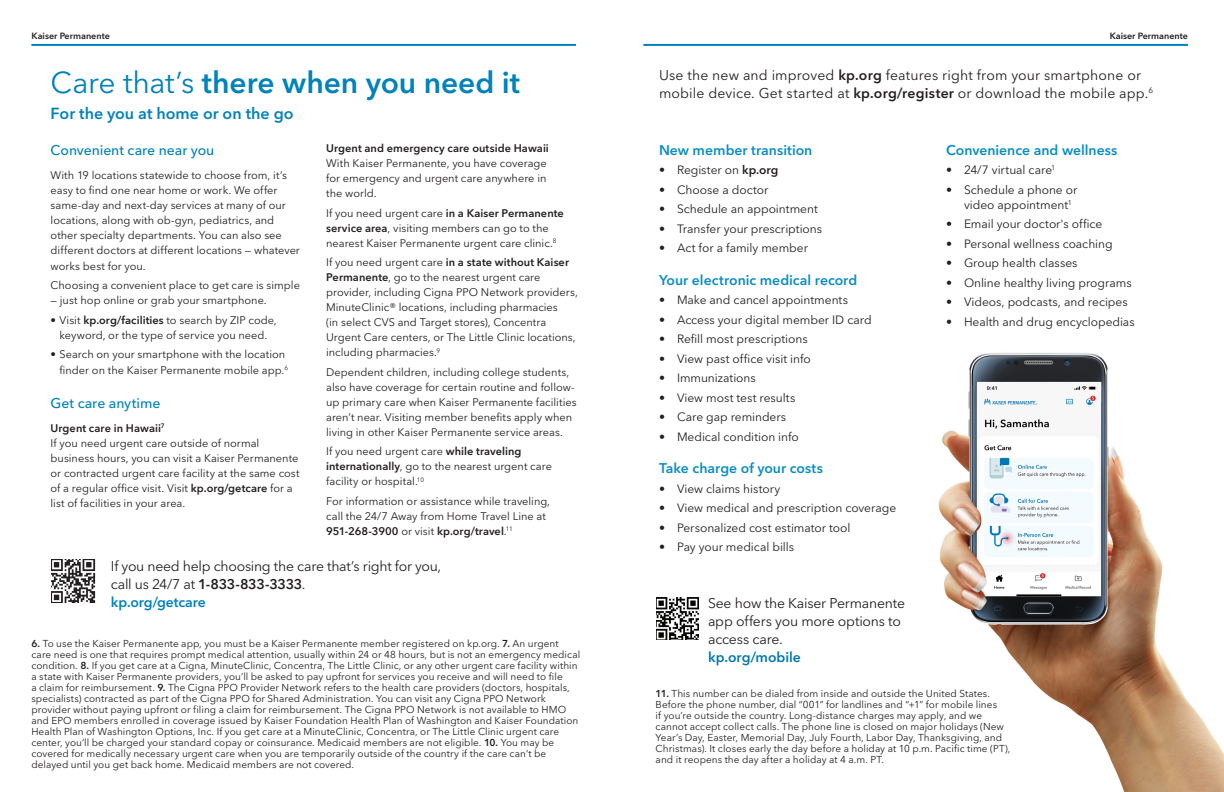
<style>
.page{position:relative;width:1224px;height:792px;background:#fff}
.page>*{position:absolute;margin:0;border:0;box-sizing:border-box;transform-origin:0 0}
.Page_Header_28_30{font:600 30px "Avenir Next LT Pro";letter-spacing:-.005em;color:#0082bb}
.Intro_copy{font:600 16px "Avenir Next LT Pro";color:#0082bb}
.Intro_copy-2{font:14px/18px "Avenir Next LT Pro";letter-spacing:.01em;color:#231f20}
.Subhead{font:600 14px "Avenir Next LT Pro";color:#0a8ec3}
.Body_11_15{font:14px/18px "Avenir Next LT Pro";letter-spacing:-.02em;color:#231f20}
.Body_11_5_16{font:14px/18px "Avenir Next LT Pro";letter-spacing:-.015em;color:#231f20}
.Paragraph_Header_1{font:500 14px "Avenir Next LT Pro";letter-spacing:-.005em;color:#0082bb}
.t1{font:12px/15px "Avenir Next LT Pro";letter-spacing:-.005em;color:#231f20}
.Body_11_15-2{font:11px/15px "Avenir Next LT Pro";color:#231f20}
.Body_11_15-3{font:600 11px "Avenir Next LT Pro";letter-spacing:.005em;color:#231f20}
.Body_11_15-4{font:10px/11px "Avenir Next LT Pro";letter-spacing:.005em;color:#231f20}
.folio{font:600 9px "Avenir Next LT Pro";color:#231f20}
.s1{font-weight:400}
.s2{font-weight:600}
.s3{font-weight:600;color:#0082bb}
.s4{font-weight:600;color:#0078b3}
</style>
<div class="page">
<hr style="left:31px;top:44px;width:545px;height:2px;background:#0082bb">
<img style="left:51px;top:560px;width:44px;height:42px">
<hr style="left:643px;top:44px;width:545px;height:2px;background:#0082bb">
<img style="left:938px;top:353px;width:286px;height:439px">
<img style="left:656px;top:598px;width:42px;height:42px">
<p class="folio" style="left:32px;top:31px;width:80px">Kaiser Permanente</p>
<p class="Page_Header_28_30" style="left:51px;top:64px;width:471px"><span class="s1">Care that’s</span> there when you need it</p>
<p class="Intro_copy" style="left:51px;top:103px;width:245px">For the you at home or on the go</p>
<p class="Paragraph_Header_1" style="left:51px;top:141px;width:165px">Convenient care near you</p>
<p class="Body_11_15-2" style="left:51px;top:167px;width:251px">With 19 locations statewide to choose from, it’s easy to find one near home or work. We offer same-day and next-day services at many of our locations, along with ob-gyn, pediatrics, and other specialty departments. You can also see different doctors at different locations — whatever</p>
<p class="Body_11_15-2" style="left:51px;top:258px;width:97px">works best for you.</p>
<p class="Body_11_15-2" style="left:51px;top:278px;width:251px">Choosing a convenient place to get care is simple</p>
<p class="Body_11_15-2" style="left:51px;top:293px;width:218px">— just hop online or grab your smartphone.</p>
<p class="Body_11_15-2" style="left:51px;top:312px;width:228px;text-align:center">• Visit <span class="s2">kp.org/facilities</span> to search by ZIP code, keyword, or the type of service you need.</p>
<p class="Body_11_15-2" style="left:51px;top:346px;width:239px;line-height:16px;text-align:right">• Search on your smartphone with the location finder on the Kaiser Permanente mobile app.<sup>6</sup></p>
<p class="Paragraph_Header_1" style="left:51px;top:395px;width:111px">Get care anytime</p>
<p class="Body_11_15-3" style="left:51px;top:421px;width:116px">Urgent care in Hawaii<sup>7</sup></p>
<p class="Body_11_15-2" style="left:51px;top:436px;width:251px">If you need urgent care outside of normal business hours, you can visit a Kaiser Permanente or contracted urgent care facility at the same cost of a regular office visit. Visit <span class="s2">kp.org/getcare</span> for a list of facilities in your area.</p>
<p class="Body_11_15-3" style="left:326px;top:142px;width:224px">Urgent and emergency care outside Hawaii</p>
<p class="Body_11_15-2" style="left:326px;top:156px;width:222px;text-align:justify">With Kaiser Permanente, you have coverage for emergency and urgent care anywhere in the world.</p>
<p class="Body_11_15-2" style="left:326px;top:205px;width:239px">If you need urgent care <span class="s2">in a Kaiser Permanente service area</span>, visiting members can go to the nearest Kaiser Permanente urgent care clinic.<sup>8</sup></p>
<p class="Body_11_15-2" style="left:326px;top:255px;width:253px">If you need urgent care <span class="s2">in a state without Kaiser Permanente</span>, go to the nearest urgent care provider, including Cigna PPO Network providers, MinuteClinic® locations, including pharmacies<br>(in select CVS and Target stores), Concentra Urgent Care centers, or The Little Clinic locations, including pharmacies.<sup>9</sup></p>
<p class="Body_11_15-2" style="left:326px;top:364px;width:252px">Dependent children, including college students, also have coverage for certain routine and follow&shy;up primary care when Kaiser Permanente facilities aren’t near. Visiting member benefits apply when living in other Kaiser Permanente service areas.</p>
<p class="Body_11_15-2" style="left:326px;top:444px;width:227px">If you need urgent care <span class="s2">while traveling internationally</span>, go to the nearest urgent care facility or hospital.<sup>10</sup></p>
<p class="Body_11_15-2" style="left:326px;top:493px;width:226px">For information or assistance while traveling, call the 24/7 Away from Home Travel Line at<br><span class="s2">951-268-3900</span> or visit <span class="s2">kp.org/travel</span>.<sup>11</sup></p>
<p class="Body_11_15" style="left:111px;top:557px;width:332px">If you need help choosing the care that’s right for you, call us 24/7 at <span class="s2">1-833-833-3333</span>.<br><span class="s3">kp.org/getcare</span></p>
<p class="Body_11_15-4" style="left:31px;top:638px;width:550px"><span class="s2">6.</span> To use the Kaiser Permanente app, you must be a Kaiser Permanente member registered on kp.org. <span class="s2">7.</span> An urgent care need is one that requires prompt medical attention, usually within 24 or 48 hours, but is not an emergency medical condition. <span class="s2">8.</span> If you get care at a Cigna, MinuteClinic, Concentra, The Little Clinic, or any other urgent care facility within a state with Kaiser Permanente providers, you’ll be asked to pay upfront for services you receive and will need to file<br>a claim for reimbursement. <span class="s2">9.</span> The Cigna PPO Provider Network refers to the health care providers (doctors, hospitals, specialists) contracted as part of the Cigna PPO for Shared Administration. You can visit any Cigna PPO Network provider without paying upfront or filing a claim for reimbursement. The Cigna PPO Network is not available to HMO and EPO members enrolled in coverage issued by Kaiser Foundation Health Plan of Washington and Kaiser Foundation Health Plan of Washington Options, Inc. If you get care at a MinuteClinic, Concentra, or The Little Clinic urgent care center, you’ll be charged your standard copay or coinsurance. Medicaid members are not eligible. <span class="s2">10.</span> You may be covered for medically necessary urgent care when you are temporarily outside of the country if the care can’t be delayed until you get back home. Medicaid members are not covered.</p>
<p class="folio" style="left:1110px;top:31px;width:80px">Kaiser Permanente</p>
<p class="Intro_copy-2" style="left:659px;top:66px;width:496px">Use the new and improved <span class="s2">kp.org</span> features right from your smartphone or mobile device. Get started at <span class="s2">kp.org/register</span> or download the mobile app.<sup>6</sup></p>
<p class="Subhead" style="left:659px;top:141px;width:155px">New member transition</p>
<p class="t1" style="left:659px;top:162px;width:121px">• Register on <span class="s2">kp.org</span></p>
<p class="t1" style="left:659px;top:182px;width:111px">• Choose a doctor</p>
<p class="t1" style="left:659px;top:201px;width:160px">• Schedule an appointment</p>
<p class="t1" style="left:659px;top:221px;width:165px">• Transfer your prescriptions</p>
<p class="t1" style="left:659px;top:240px;width:151px">• Act for a family member</p>
<p class="Subhead" style="left:659px;top:271px;width:200px">Your electronic medical record</p>
<p class="t1" style="left:659px;top:292px;width:191px">• Make and cancel appointments</p>
<p class="t1" style="left:659px;top:312px;width:214px">• Access your digital member ID card</p>
<p class="t1" style="left:659px;top:331px;width:150px">• Refill most prescriptions</p>
<p class="t1" style="left:659px;top:351px;width:153px">• View past office visit info</p>
<p class="t1" style="left:659px;top:370px;width:98px">• Immunizations</p>
<p class="t1" style="left:659px;top:390px;width:138px">• View most test results</p>
<p class="t1" style="left:659px;top:409px;width:129px">• Care gap reminders</p>
<p class="t1" style="left:659px;top:429px;width:141px">• Medical condition info</p>
<p class="Subhead" style="left:659px;top:460px;width:165px">Take charge of your costs</p>
<p class="t1" style="left:659px;top:481px;width:123px">• View claims history</p>
<p class="t1" style="left:659px;top:500px;width:239px">• View medical and prescription coverage</p>
<p class="t1" style="left:659px;top:520px;width:193px">• Personalized cost estimator tool</p>
<p class="t1" style="left:659px;top:539px;width:137px">• Pay your medical bills</p>
<p class="Subhead" style="left:946px;top:141px;width:173px">Convenience and wellness</p>
<p class="t1" style="left:946px;top:162px;width:111px">• 24/7 virtual care<sup>1</sup></p>
<p class="t1" style="left:964px;top:182px;width:115px;text-indent:-18px">• Schedule a phone or video appointment<sup>1</sup></p>
<p class="t1" style="left:946px;top:216px;width:158px">• Email your doctor's office</p>
<p class="t1" style="left:946px;top:236px;width:168px">• Personal wellness coaching</p>
<p class="t1" style="left:946px;top:255px;width:133px">• Group health classes</p>
<p class="t1" style="left:946px;top:275px;width:187px">• Online healthy living programs</p>
<p class="t1" style="left:946px;top:294px;width:183px">• Videos, podcasts, and recipes</p>
<p class="t1" style="left:946px;top:314px;width:190px">• Health and drug encyclopedias</p>
<p class="Body_11_5_16" style="left:708px;top:594px;width:198px">See how the Kaiser Permanente app offers you more options to access care.<br><span class="s4">kp.org/mobile</span></p>
<p class="Body_11_15-4" style="left:656px;top:688px;width:356px"><span class="s2">11.</span> This number can be dialed from inside and outside the United States.<br>Before the phone number, dial “001” for landlines and “+1” for mobile lines<br>if you’re outside the country. Long-distance charges may apply, and we cannot accept collect calls. The phone line is closed on major holidays (New Year’s Day, Easter, Memorial Day, July Fourth, Labor Day, Thanksgiving, and Christmas). It closes early the day before a holiday at 10 p.m. Pacific time (PT), and it reopens the day after a holiday at 4 a.m. PT.</p>
</div>
